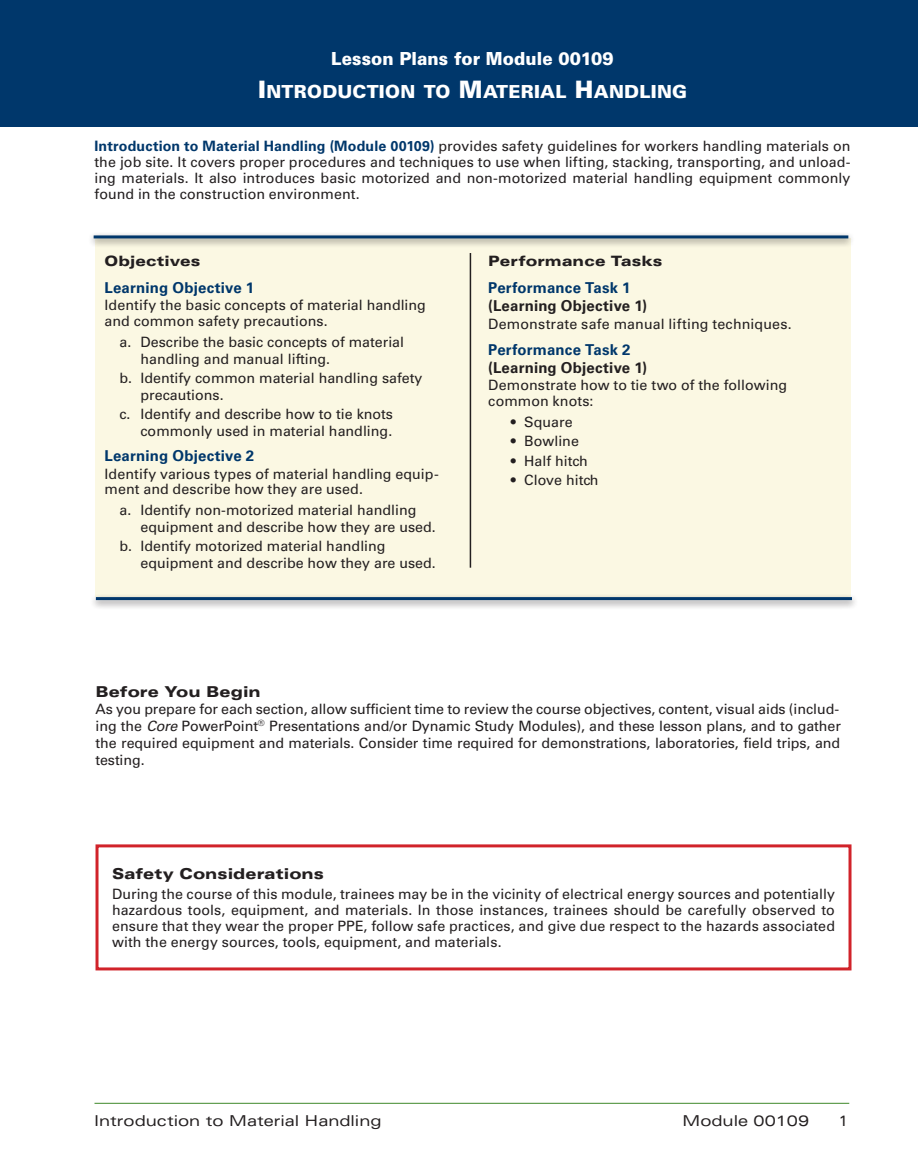
<style>
.page{position:relative;width:918px;height:1175px;background:#fff}
.page>*{position:absolute;margin:0;border:0;box-sizing:border-box;transform-origin:0 0}
.CF_LP_TTL{font:900 18px "Univers LT Std";letter-spacing:.015em;color:#fff}
.CF_LP_SUPTTL{font:900 18px "Univers LT Std";color:#fff;scale:.94 1}
.CF_LP_OBJ_NUM{font:700 15px/18px "Univers LT Std";letter-spacing:.01em;color:#231f20}
.t1{font:expanded 15px "Univers LT Std";color:#231f20}
.CF_LP_OBJ_NUM-2{font:700 15px "Univers LT Std";letter-spacing:.01em;color:#00376b}
.CF_LP_SF_TTL{font:900 expanded 15px "Univers LT Std";letter-spacing:.005em;color:#231f20}
.CF_LP_FIRST{font:900 expanded 15px "Univers LT Std";color:#231f20}
.t2{font:15px "Univers LT Std";color:#231f20}
.CF_LP_FIRST-2{font:14.25px/15.8px "Univers LT Std";letter-spacing:-.005em;color:#231f20;text-align:justify}
.CF_LP_OBJ_BL{font:14.25px/16.5px "Univers LT Std";color:#231f20}
.Learning_Objective_Q{font:14.25px/15.8px "Univers LT Std";letter-spacing:.005em;color:#231f20}
.CF_LP_PT{font:14.25px "Univers LT Std";letter-spacing:.01em;color:#231f20}
.CF_LP_PT_SUPTTL{font:900 expanded 14.25px "Univers LT Std";letter-spacing:.005em;color:#231f20}
.CF_LP_OBJ_SUPTTL{font:900 expanded 14.25px "Univers LT Std";letter-spacing:.01em;color:#231f20}
.s1{font-size:24px}
.s2{font-weight:700;color:#00376b}
.s3{color:#00376b}
.s4{font-style:italic}
</style>
<div class="page">
<hr style="left:94px;top:1102px;width:755px;height:1px;background:#549641">
<div style="left:0;top:0;width:918px;height:126px;background:#00376b"></div>
<div style="left:95px;top:238px;width:755px;height:358px;background:#fbf8e3"></div>
<div style="left:90px;top:593px;width:768px;height:16px;background:#231f20;opacity:.6"></div>
<hr style="left:96px;top:597px;width:756px;height:3px;background:#00376b">
<div style="left:87px;top:232px;width:768px;height:16px;background:#231f20;opacity:.6"></div>
<hr style="left:94px;top:235px;width:754px;height:3px;background:#00376b">
<hr style="left:470px;top:253px;width:1px;height:314px;background:#231f20">
<div style="left:96px;top:844px;width:756px;height:126px;border:3px solid #d1232a"></div>
<p class="CF_LP_SUPTTL" style="left:331px;top:47px;width:302px">Lesson Plans for Module 00109</p>
<p class="CF_LP_TTL" style="left:258px;top:80px;width:431px"><span class="s1">I</span>NTRODUCTION TO <span class="s1">M</span>ATERIAL <span class="s1">H</span>ANDLING</p>
<p class="CF_LP_FIRST-2" style="left:94px;top:138px;width:758px"><span class="s2">Introduction to Material Handling (Module 00109)</span> provides safety guidelines for workers handling materials on the job site. It covers proper procedures and techniques to use when lifting, stacking, transporting, and unload&shy;ing materials. It also introduces basic motorized and non-motorized material handling equipment commonly found in the construction environment.</p>
<p class="CF_LP_OBJ_SUPTTL" style="left:105px;top:253px;width:97px">Objectives</p>
<p class="CF_LP_OBJ_NUM-2" style="left:105px;top:279px;width:151px">Learning Objective 1</p>
<p class="Learning_Objective_Q" style="left:105px;top:297px;width:323px">Identify the basic concepts of material handling and common safety precautions.</p>
<p class="CF_LP_OBJ_BL" style="left:141px;top:334px;width:265px;text-indent:-21px">a. Describe the basic concepts of material handling and manual lifting.</p>
<p class="CF_LP_OBJ_BL" style="left:141px;top:370px;width:283px;text-indent:-21px">b. Identify common material handling safety precautions.</p>
<p class="CF_LP_OBJ_BL" style="left:120px;top:406px;width:275px;text-align:right">c. Identify and describe how to tie knots commonly used in material handling.</p>
<p class="CF_LP_OBJ_NUM-2" style="left:105px;top:447px;width:151px">Learning Objective 2</p>
<p class="Learning_Objective_Q" style="left:105px;top:465px;width:336px">Identify various types of material handling equip&shy;ment and describe how they are used.</p>
<p class="CF_LP_OBJ_BL" style="left:141px;top:502px;width:297px;text-indent:-21px">a. Identify non-motorized material handling equipment and describe how they are used.</p>
<p class="CF_LP_OBJ_BL" style="left:141px;top:538px;width:297px;text-indent:-21px">b. Identify motorized material handling equipment and describe how they are used.</p>
<p class="CF_LP_PT_SUPTTL" style="left:488px;top:253px;width:176px">Performance Tasks</p>
<p class="CF_LP_OBJ_NUM" style="left:488px;top:279px;width:160px"><span class="s3">Performance Task 1 </span>(Learning Objective 1)</p>
<p class="CF_LP_PT" style="left:488px;top:316px;width:305px">Demonstrate safe manual lifting techniques.</p>
<p class="CF_LP_OBJ_NUM" style="left:488px;top:340px;width:160px"><span class="s3">Performance Task 2 </span>(Learning Objective 1)</p>
<p class="Learning_Objective_Q" style="left:488px;top:377px;width:300px">Demonstrate how to tie two of the following common knots:</p>
<p class="CF_LP_OBJ_BL" style="left:511px;top:413px;width:63px">• Square</p>
<p class="CF_LP_OBJ_BL" style="left:511px;top:433px;width:70px">• Bowline</p>
<p class="CF_LP_OBJ_BL" style="left:511px;top:452px;width:78px">• Half hitch</p>
<p class="CF_LP_OBJ_BL" style="left:511px;top:472px;width:89px">• Clove hitch</p>
<p class="CF_LP_FIRST" style="left:96px;top:683px;width:167px">Before You Begin</p>
<p class="CF_LP_FIRST-2" style="left:96px;top:700px;width:747px;line-height:17px;text-align:left">As you prepare for each section, allow sufficient time to review the course objectives, content, visual aids (includ&shy;ing the <span class="s4">Core</span> PowerPoint<sup>®</sup> Presentations and/or Dynamic Study Modules), and these lesson plans, and to gather the required equipment and materials. Consider time required for demonstrations, laboratories, field trips, and testing.</p>
<p class="CF_LP_SF_TTL" style="left:112px;top:865px;width:213px">Safety Considerations</p>
<p class="CF_LP_FIRST-2" style="left:112px;top:886px;width:725px">During the course of this module, trainees may be in the vicinity of electrical energy sources and potentially hazardous tools, equipment, and materials. In those instances, trainees should be carefully observed to ensure that they wear the proper PPE, follow safe practices, and give due respect to the hazards associated with the energy sources, tools, equipment, and materials.</p>
<p class="t1" style="left:94px;top:1111px;width:289px">Introduction to Material Handling</p>
<p class="t1" style="left:683px;top:1111px;width:128px">Module 00109</p>
<p class="t2" style="left:839px;top:1111px;width:10px">1</p>
</div>
